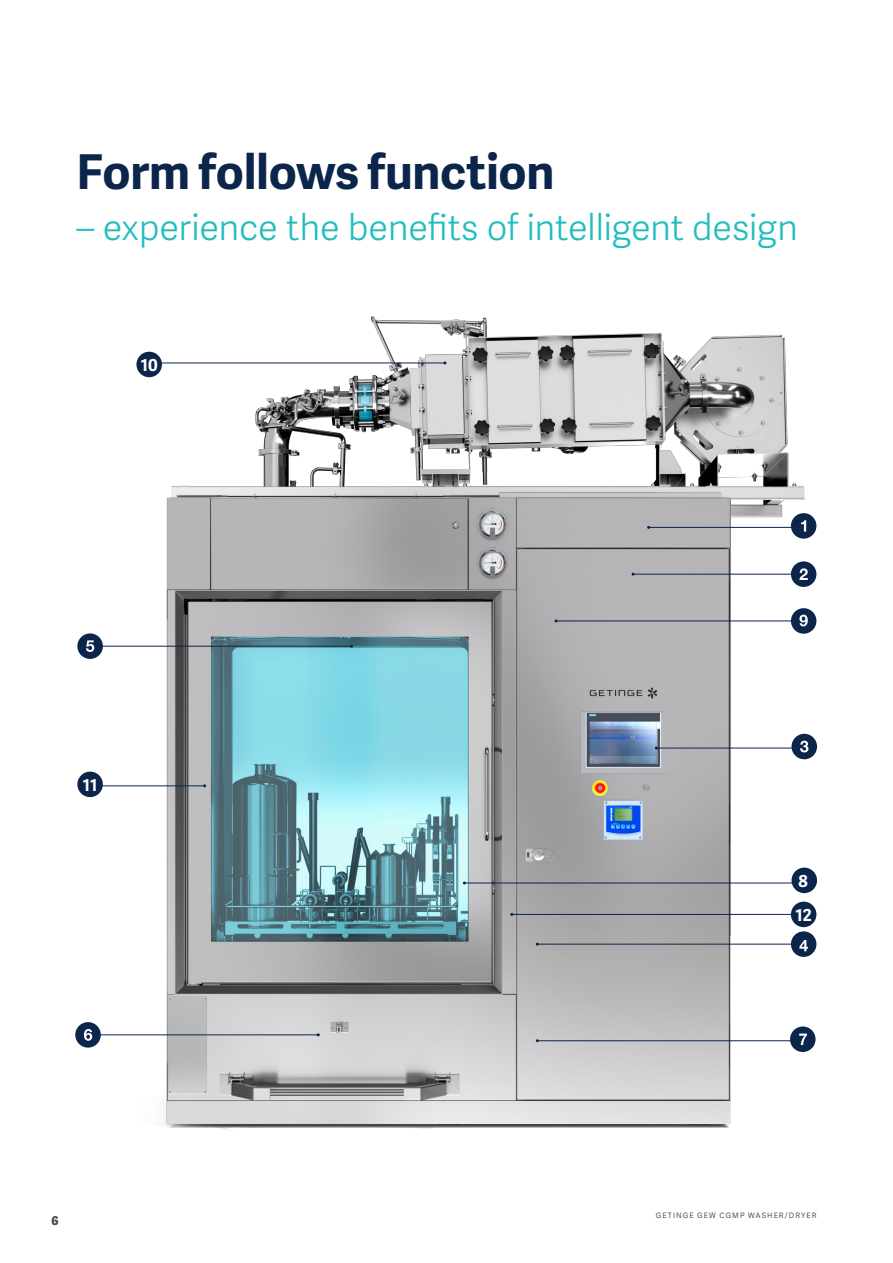
<style>
.page{position:relative;width:893px;height:1263px;background:#fff}
.page>*{position:absolute;margin:0;border:0;box-sizing:border-box;transform-origin:0 0}
.A4_USL_Heading_Adelle_Sans_Bold_Getinge_{font:700 48px "Adelle Sans";letter-spacing:-.005em;color:#0c254b}
.A4_USL_Sub-heading_Adelle_Sans_Light_Get{font:300 36px "Adelle Sans";letter-spacing:-.01em;color:#21bdbd}
.t1{font:700 16.5px "Adelle Sans";color:#fff}
.t2{font:700 12px "Adelle Sans";color:#505353}
.t3{font:7.5px "Adelle Sans";letter-spacing:.14em;color:#505353}
</style>
<div class="page">
<img style="left:75px;top:316px;width:743px;height:814px">
<hr style="left:556px;top:620px;width:244px;height:1px;background:#0c254b">
<hr style="left:99px;top:646px;width:253px;height:1px;background:#0c254b">
<hr style="left:94px;top:785px;width:111px;height:1px;background:#0c254b">
<hr style="left:81px;top:1034px;width:237px;height:1px;background:#0c254b">
<hr style="left:649px;top:527px;width:152px;height:1px;background:#0c254b">
<hr style="left:633px;top:574px;width:162px;height:1px;background:#0c254b">
<hr style="left:656px;top:748px;width:148px;height:1px;background:#0c254b">
<hr style="left:537px;top:1040px;width:257px;height:1px;background:#0c254b">
<hr style="left:537px;top:944px;width:257px;height:1px;background:#0c254b">
<div style="left:77px;top:772px;width:26px;height:25px;background:#0c254b;border-radius:50%"></div>
<div style="left:77px;top:633px;width:26px;height:26px;background:#0c254b;border-radius:50%"></div>
<svg style="left:86px;top:640px;width:9px;height:12px"></svg>
<div style="left:75px;top:1022px;width:26px;height:25px;background:#0c254b;border-radius:50%"></div>
<svg style="left:83px;top:1029px;width:9px;height:12px"></svg>
<div style="left:791px;top:513px;width:25px;height:26px;background:#0c254b;border-radius:50%"></div>
<svg style="left:801px;top:520px;width:5px;height:11px"></svg>
<div style="left:791px;top:561px;width:25px;height:26px;background:#0c254b;border-radius:50%"></div>
<svg style="left:799px;top:568px;width:9px;height:12px"></svg>
<div style="left:791px;top:734px;width:26px;height:25px;background:#0c254b;border-radius:50%"></div>
<svg style="left:800px;top:741px;width:8px;height:11px"></svg>
<div style="left:790px;top:1026px;width:25px;height:26px;background:#0c254b;border-radius:50%"></div>
<svg style="left:799px;top:1033px;width:8px;height:12px"></svg>
<div style="left:791px;top:931px;width:25px;height:26px;background:#0c254b;border-radius:50%"></div>
<svg style="left:792px;top:940px;width:16px;height:11px"></svg>
<hr style="left:464px;top:883px;width:340px;height:1px;background:#0c254b">
<div style="left:791px;top:868px;width:26px;height:25px;background:#0c254b;border-radius:50%"></div>
<div style="left:791px;top:608px;width:25px;height:26px;background:#0c254b;border-radius:50%"></div>
<svg style="left:799px;top:615px;width:9px;height:11px"></svg>
<hr style="left:151px;top:363px;width:294px;height:1px;background:#0c254b">
<div style="left:136px;top:352px;width:26px;height:25px;background:#0c254b;border-radius:50%"></div>
<hr style="left:512px;top:914px;width:282px;height:1px;background:#0c254b">
<p class="A4_USL_Heading_Adelle_Sans_Bold_Getinge_" style="left:77px;top:137px;width:479px">Form follows function</p>
<p class="A4_USL_Sub-heading_Adelle_Sans_Light_Get" style="left:77px;top:202px;width:723px">– experience the benefits of intelligent design</p>
<p class="t1" style="left:141px;top:353px;width:18px">10</p>
<p class="t1" style="left:83px;top:773px;width:16px">11</p>
<p class="t2" style="left:51px;top:1212px;width:8px">6</p>
<p class="t1" style="left:798px;top:869px;width:11px">8</p>
<p class="t1" style="left:795px;top:903px;width:18px">12</p>
<p class="t3" style="left:656px;top:1210px;width:162px">GETINGE GEW CGMP WASHER/DRYER</p>
</div>
